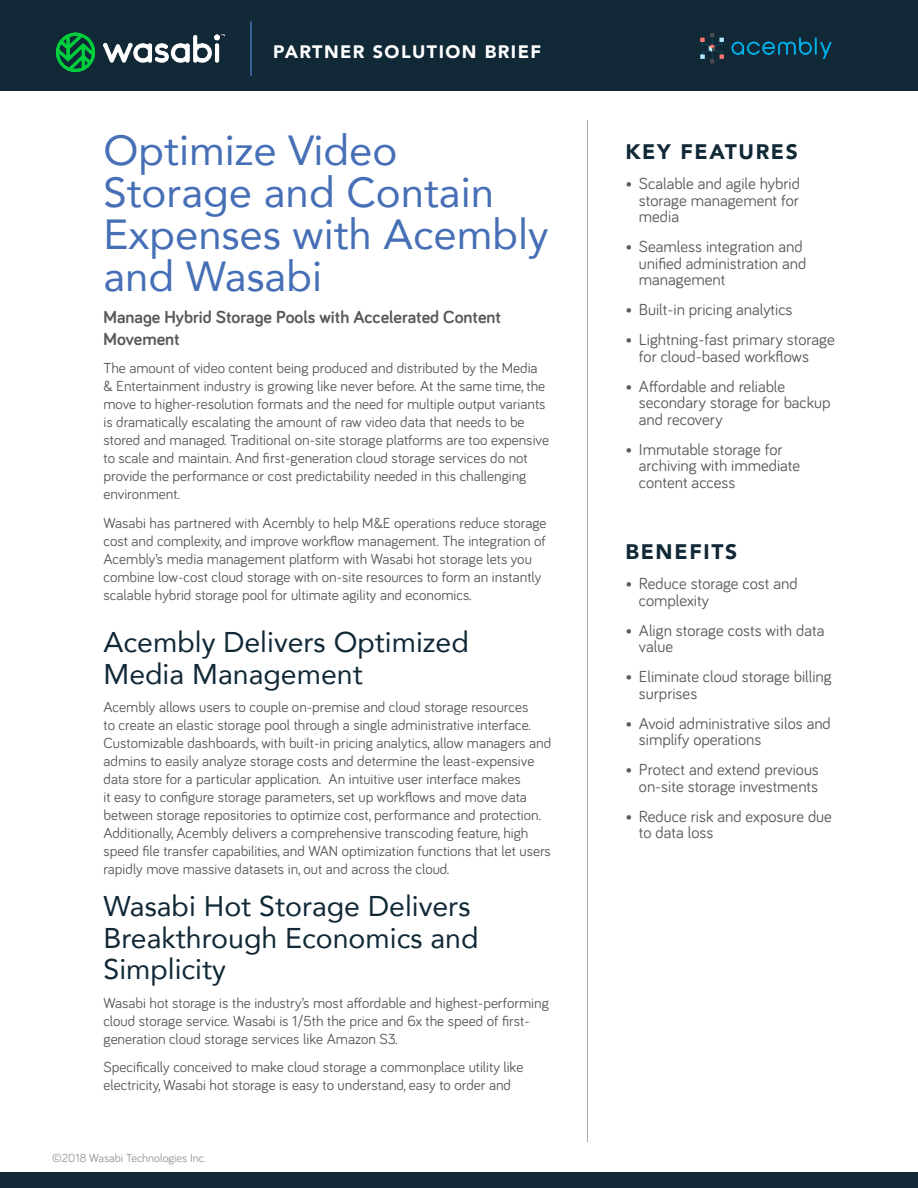
<style>
.page{position:relative;width:918px;height:1188px;background:#fff}
.page>*{position:absolute;margin:0;border:0;box-sizing:border-box;transform-origin:0 0}
.t1{font:42px/42px "Avenir";color:#466fb6}
.t2{font:28.5px/31.5px "Avenir";color:#112837}
.t3{font:900 21px "Avenir";letter-spacing:.08em;color:#112837}
.t4{font:700 18px/21.6px "Bariol";color:#58595b}
.t5{font:900 18px "Avenir";letter-spacing:.08em;color:#fff}
.t6{font:16.5px/16.5px "Bariol";color:#58595b}
.t7{font:15px/18px "Bariol";color:#58595b}
.t8{font:12px "Bariol";color:#939598}
</style>
<div class="page">
<div style="left:0;top:0;width:918px;height:91px;background:#112837"></div>
<img style="left:56px;top:32px;width:170px;height:41px">
<hr style="left:250px;top:21px;width:2px;height:55px;background:#466fb6">
<div style="left:0;top:1173px;width:918px;height:15px;background:#112837"></div>
<hr style="left:587px;top:120px;width:1px;height:1022px;background:#58595b">
<img style="left:700px;top:33px;width:132px;height:31px">
<p class="t5" style="left:273px;top:37px;width:269px">PARTNER SOLUTION BRIEF</p>
<h1 class="t1" style="left:104px;top:128px;width:447px">Optimize Video<br>Storage and Contain<br>Expenses with Acembly and Wasabi</h1>
<p class="t4" style="left:104px;top:306px;width:399px">Manage Hybrid Storage Pools with Accelerated Content<br>Movement</p>
<p class="t7" style="left:104px;top:358px;width:447px">The amount of video content being produced and distributed by the Media &amp; Entertainment industry is growing like never before. At the same time, the move to higher-resolution formats and the need for multiple output variants is dramatically escalating the amount of raw video data that needs to be stored and managed. Traditional on-site storage platforms are too expensive to scale and maintain. And first-generation cloud storage services do not provide the performance or cost predictability needed in this challenging environment.</p>
<p class="t7" style="left:104px;top:513px;width:445px">Wasabi has partnered with Acembly to help M&amp;E operations reduce storage cost and complexity, and improve workflow management. The integration of Acembly’s media management platform with Wasabi hot storage lets you combine low-cost cloud storage with on-site resources to form an instantly scalable hybrid storage pool for ultimate agility and economics.</p>
<h2 class="t2" style="left:104px;top:626px;width:367px">Acembly Delivers Optimized<br>Media Management</h2>
<p class="t7" style="left:104px;top:697px;width:449px">Acembly allows users to couple on-premise and cloud storage resources<br>to create an elastic storage pool through a single administrative interface.<br>Customizable dashboards, with built-in pricing analytics, allow managers and admins to easily analyze storage costs and determine the least-expensive data store for a particular application. An intuitive user interface makes<br>it easy to configure storage parameters, set up workflows and move data between storage repositories to optimize cost, performance and protection.<br>Additionally, Acembly delivers a comprehensive transcoding feature, high speed file transfer capabilities, and WAN optimization functions that let users rapidly move massive datasets in, out and across the cloud.</p>
<h2 class="t2" style="left:104px;top:890px;width:377px">Wasabi Hot Storage Delivers<br>Breakthrough Economics and<br>Simplicity</h2>
<p class="t7" style="left:104px;top:993px;width:447px">Wasabi hot storage is the industry’s most affordable and highest-performing cloud storage service. Wasabi is 1/5th the price and 6x the speed of first&shy;generation cloud storage services like Amazon S3.</p>
<p class="t7" style="left:104px;top:1057px;width:421px">Specifically conceived to make cloud storage a commonplace utility like electricity, Wasabi hot storage is easy to understand, easy to order and</p>
<p class="t8" style="left:52px;top:1149px;width:155px">©2018 Wasabi Technologies Inc.</p>
<h3 class="t3" style="left:625px;top:134px;width:174px">KEY FEATURES</h3>
<p class="t6" style="left:639px;top:175px;width:163px;text-align:justify;text-indent:-13px">• Scalable and agile hybrid storage management for media</p>
<p class="t6" style="left:639px;top:238px;width:169px;text-indent:-13px">• Seamless integration and unified administration and management</p>
<p class="t6" style="left:625px;top:301px;width:169px">• Built-in pricing analytics</p>
<p class="t6" style="left:639px;top:331px;width:197px;text-indent:-13px">• Lightning-fast primary storage for cloud-based workflows</p>
<p class="t6" style="left:639px;top:377px;width:193px;text-indent:-13px">• Affordable and reliable secondary storage for backup and recovery</p>
<p class="t6" style="left:639px;top:440px;width:163px;text-indent:-13px">• Immutable storage for archiving with immediate content access</p>
<h3 class="t3" style="left:625px;top:534px;width:113px">BENEFITS</h3>
<p class="t6" style="left:639px;top:575px;width:160px;text-indent:-13px">• Reduce storage cost and complexity</p>
<p class="t6" style="left:639px;top:621px;width:187px;text-indent:-13px">• Align storage costs with data value</p>
<p class="t6" style="left:639px;top:668px;width:194px;text-indent:-13px">• Eliminate cloud storage billing surprises</p>
<p class="t6" style="left:639px;top:714px;width:193px;text-indent:-13px">• Avoid administrative silos and simplify operations</p>
<p class="t6" style="left:625px;top:761px;width:195px;text-align:right">• Protect and extend previous on-site storage investments</p>
<p class="t6" style="left:639px;top:807px;width:195px;text-indent:-13px">• Reduce risk and exposure due to data loss</p>
</div>
